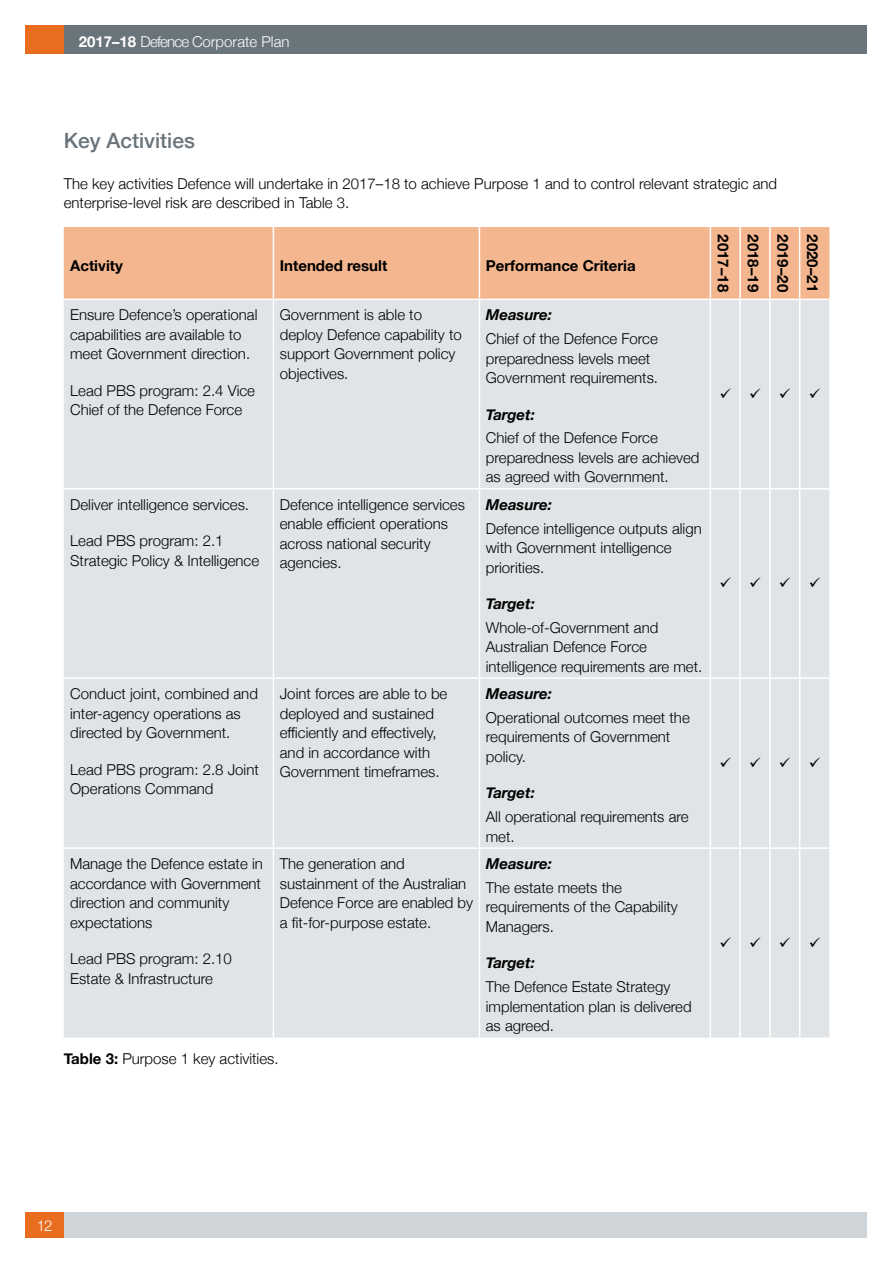
<style>
.page{position:relative;width:893px;height:1263px;background:#fff}
.page>*{position:absolute;margin:0;border:0;box-sizing:border-box;transform-origin:0 0}
.Heading_2{font:500 21px "Helvetica Neue";color:#6a747b}
.Text{font:300 15px/19.5px "Helvetica Neue";color:#000}
.Text-2{font:700 15px "Helvetica Neue";color:#000}
.Text-3{font:italic 700 15px "Helvetica Neue";color:#000}
.t1{font:300 15px "Helvetica Neue";color:#fff}
.s1{font-weight:700}
</style>
<div class="page">
<div style="left:26px;top:26px;width:841px;height:28px;background:#6a747b"></div>
<div style="left:26px;top:26px;width:38px;height:28px;background:#e86d1f"></div>
<div style="left:26px;top:1212px;width:841px;height:25px;background:#cfd4d8"></div>
<div style="left:26px;top:1212px;width:38px;height:25px;background:#e86d1f"></div>
<div style="left:64px;top:227px;width:765px;height:72px;background:#f4b68f"></div>
<div style="left:64px;top:300px;width:765px;height:737px;background:#e0e4e6"></div>
<hr style="left:273px;top:227px;width:1px;height:72px;background:#fff">
<hr style="left:479px;top:227px;width:1px;height:72px;background:#fff">
<hr style="left:710px;top:227px;width:1px;height:72px;background:#fff">
<hr style="left:739px;top:227px;width:2px;height:72px;background:#fff">
<hr style="left:769px;top:227px;width:2px;height:72px;background:#fff">
<hr style="left:799px;top:227px;width:1px;height:72px;background:#fff">
<hr style="left:273px;top:300px;width:1px;height:188px;background:#fff">
<hr style="left:479px;top:300px;width:1px;height:188px;background:#fff">
<hr style="left:710px;top:300px;width:1px;height:188px;background:#fff">
<hr style="left:739px;top:300px;width:2px;height:188px;background:#fff">
<hr style="left:769px;top:300px;width:2px;height:188px;background:#fff">
<hr style="left:799px;top:300px;width:1px;height:188px;background:#fff">
<hr style="left:64px;top:488px;width:209px;height:1px;background:#fff">
<hr style="left:273px;top:488px;width:206px;height:1px;background:#fff">
<hr style="left:273px;top:489px;width:1px;height:188px;background:#fff">
<hr style="left:479px;top:488px;width:231px;height:1px;background:#fff">
<hr style="left:479px;top:489px;width:1px;height:188px;background:#fff">
<hr style="left:710px;top:488px;width:30px;height:1px;background:#fff">
<hr style="left:710px;top:489px;width:1px;height:188px;background:#fff">
<hr style="left:740px;top:488px;width:30px;height:1px;background:#fff">
<hr style="left:739px;top:489px;width:2px;height:188px;background:#fff">
<hr style="left:770px;top:488px;width:30px;height:1px;background:#fff">
<hr style="left:769px;top:489px;width:2px;height:188px;background:#fff">
<svg style="left:800px;top:488px;width:29px;height:1px"></svg>
<hr style="left:799px;top:489px;width:1px;height:188px;background:#fff">
<hr style="left:64px;top:677px;width:209px;height:2px;background:#fff">
<hr style="left:273px;top:677px;width:206px;height:2px;background:#fff">
<hr style="left:273px;top:679px;width:1px;height:168px;background:#fff">
<hr style="left:479px;top:677px;width:231px;height:2px;background:#fff">
<hr style="left:479px;top:679px;width:1px;height:168px;background:#fff">
<hr style="left:710px;top:677px;width:30px;height:2px;background:#fff">
<hr style="left:710px;top:679px;width:1px;height:168px;background:#fff">
<hr style="left:740px;top:677px;width:30px;height:2px;background:#fff">
<hr style="left:739px;top:679px;width:2px;height:168px;background:#fff">
<hr style="left:770px;top:677px;width:30px;height:2px;background:#fff">
<hr style="left:769px;top:679px;width:2px;height:168px;background:#fff">
<hr style="left:800px;top:677px;width:29px;height:2px;background:#fff">
<hr style="left:799px;top:679px;width:1px;height:168px;background:#fff">
<hr style="left:64px;top:847px;width:209px;height:2px;background:#fff">
<hr style="left:273px;top:847px;width:206px;height:2px;background:#fff">
<hr style="left:273px;top:849px;width:1px;height:188px;background:#fff">
<hr style="left:479px;top:847px;width:231px;height:2px;background:#fff">
<hr style="left:479px;top:849px;width:1px;height:188px;background:#fff">
<hr style="left:710px;top:847px;width:30px;height:2px;background:#fff">
<hr style="left:710px;top:849px;width:1px;height:188px;background:#fff">
<hr style="left:740px;top:847px;width:30px;height:2px;background:#fff">
<hr style="left:739px;top:849px;width:2px;height:188px;background:#fff">
<hr style="left:770px;top:847px;width:30px;height:2px;background:#fff">
<hr style="left:769px;top:849px;width:2px;height:188px;background:#fff">
<hr style="left:800px;top:847px;width:29px;height:2px;background:#fff">
<hr style="left:799px;top:849px;width:1px;height:188px;background:#fff">
<svg style="left:720px;top:388px;width:11px;height:10px"></svg>
<svg style="left:750px;top:388px;width:10px;height:10px"></svg>
<svg style="left:780px;top:388px;width:10px;height:10px"></svg>
<svg style="left:810px;top:388px;width:10px;height:10px"></svg>
<svg style="left:720px;top:578px;width:11px;height:9px"></svg>
<svg style="left:750px;top:578px;width:10px;height:9px"></svg>
<svg style="left:780px;top:578px;width:10px;height:9px"></svg>
<svg style="left:810px;top:578px;width:10px;height:9px"></svg>
<svg style="left:720px;top:757px;width:11px;height:10px"></svg>
<svg style="left:750px;top:757px;width:10px;height:10px"></svg>
<svg style="left:780px;top:757px;width:10px;height:10px"></svg>
<svg style="left:810px;top:757px;width:10px;height:10px"></svg>
<svg style="left:720px;top:937px;width:11px;height:10px"></svg>
<svg style="left:750px;top:937px;width:10px;height:10px"></svg>
<svg style="left:780px;top:937px;width:10px;height:10px"></svg>
<svg style="left:810px;top:937px;width:10px;height:10px"></svg>
<p class="t1" style="left:79px;top:30px;width:212px"><span class="s1">2017–18</span> Defence Corporate Plan</p>
<h2 class="Heading_2" style="left:64px;top:124px;width:133px">Key Activities</h2>
<p class="Text" style="left:64px;top:173px;width:715px">The key activities Defence will undertake in 2017–18 to achieve Purpose 1 and to control relevant strategic and enterprise-level risk are described in Table 3.</p>
<p class="Text-2" style="left:70px;top:253px;width:54px">Activity</p>
<p class="Text-2" style="left:280px;top:253px;width:109px">Intended result</p>
<p class="Text-2" style="left:486px;top:253px;width:151px">Performance Criteria</p>
<p class="Text" style="left:70px;top:304px;width:189px">Ensure Defence’s operational capabilities are available to meet Government direction.</p>
<p class="Text" style="left:70px;top:380px;width:186px">Lead PBS program: 2.4 Vice<br>Chief of the Defence Force</p>
<p class="Text" style="left:70px;top:493px;width:180px">Deliver intelligence services.</p>
<p class="Text" style="left:70px;top:530px;width:190px">Lead PBS program: 2.1<br>Strategic Policy &amp; Intelligence</p>
<p class="Text" style="left:70px;top:683px;width:189px">Conduct joint, combined and inter-agency operations as directed by Government.</p>
<p class="Text" style="left:70px;top:758px;width:190px">Lead PBS program: 2.8 Joint<br>Operations Command</p>
<p class="Text" style="left:70px;top:853px;width:194px">Manage the Defence estate in accordance with Government direction and community expectations</p>
<p class="Text" style="left:70px;top:948px;width:163px">Lead PBS program: 2.10<br>Estate &amp; Infrastructure</p>
<p class="Text" style="left:280px;top:304px;width:183px">Government is able to deploy Defence capability to support Government policy objectives.</p>
<p class="Text-3" style="left:486px;top:303px;width:68px">Measure:</p>
<p class="Text" style="left:486px;top:328px;width:174px">Chief of the Defence Force preparedness levels meet<br>Government requirements.</p>
<p class="Text-3" style="left:486px;top:402px;width:51px">Target:</p>
<p class="Text" style="left:486px;top:427px;width:215px">Chief of the Defence Force preparedness levels are achieved as agreed with Government.</p>
<p class="Text" style="left:280px;top:493px;width:187px">Defence intelligence services enable efficient operations across national security agencies.</p>
<p class="Text-3" style="left:486px;top:493px;width:68px">Measure:</p>
<p class="Text" style="left:486px;top:517px;width:217px">Defence intelligence outputs align with Government intelligence priorities.</p>
<p class="Text-3" style="left:486px;top:592px;width:51px">Target:</p>
<p class="Text" style="left:486px;top:617px;width:218px">Whole-of-Government and<br>Australian Defence Force intelligence requirements are met.</p>
<p class="Text" style="left:280px;top:683px;width:169px">Joint forces are able to be deployed and sustained efficiently and effectively, and in accordance with<br>Government timeframes.</p>
<p class="Text-3" style="left:486px;top:682px;width:68px">Measure:</p>
<p class="Text" style="left:486px;top:707px;width:205px">Operational outcomes meet the requirements of Government policy.</p>
<p class="Text-3" style="left:486px;top:781px;width:51px">Target:</p>
<p class="Text" style="left:486px;top:806px;width:204px">All operational requirements are met.</p>
<p class="Text" style="left:280px;top:853px;width:195px">The generation and sustainment of the Australian<br>Defence Force are enabled by a fit-for-purpose estate.</p>
<p class="Text-3" style="left:486px;top:852px;width:68px">Measure:</p>
<p class="Text" style="left:486px;top:877px;width:193px">The estate meets the requirements of the Capability<br>Managers.</p>
<p class="Text-3" style="left:486px;top:951px;width:51px">Target:</p>
<p class="Text" style="left:486px;top:976px;width:207px">The Defence Estate Strategy implementation plan is delivered as agreed.</p>
<p class="Text" style="left:64px;top:1047px;width:216px"><span class="s1">Table 3:</span> Purpose 1 key activities.</p>
<p class="Text-2" style="left:735px;top:234px;width:59px;rotate:90deg">2017–18</p>
<p class="Text-2" style="left:765px;top:234px;width:59px;rotate:90deg">2018–19</p>
<p class="Text-2" style="left:795px;top:234px;width:59px;rotate:90deg">2019–20</p>
<p class="Text-2" style="left:824px;top:234px;width:59px;rotate:90deg">2020–21</p>
<p class="t1" style="left:37px;top:1213px;width:17px">12</p>
</div>
